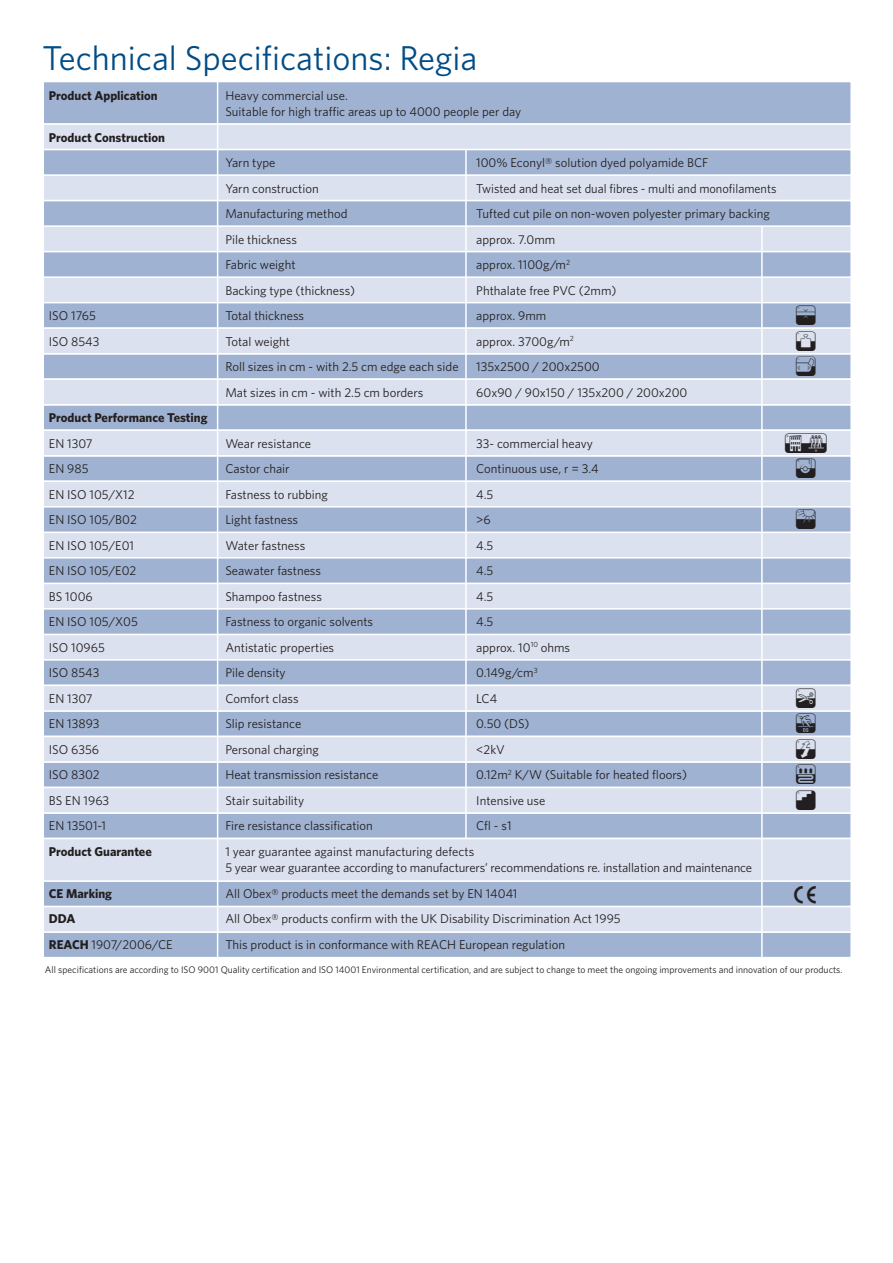
<style>
.page{position:relative;width:893px;height:1263px;background:#fff}
.page>*{position:absolute;margin:0;border:0;box-sizing:border-box;transform-origin:0 0}
.Blaa_overskrift{font:34.5px "Whitney";color:#004c86}
.t1{font:12.75px/16.5px "Whitney";color:#231f20}
.t2{font:700 12.75px "Whitney";color:#231f20}
.t3{font:9.6px "Whitney";color:#231f20}
.s1{font-weight:700}
</style>
<div class="page">
<div style="left:43px;top:81px;width:809px;height:44px;background:#9fb2d1;border:2px solid #fff"></div>
<div style="left:43px;top:123px;width:809px;height:27px;background:#dbe1ee;border:2px solid #fff"></div>
<div style="left:43px;top:174px;width:809px;height:27px;background:#dbe1ee"></div>
<div style="left:43px;top:225px;width:809px;height:27px;background:#dbe1ee"></div>
<div style="left:43px;top:276px;width:809px;height:27px;background:#dbe1ee"></div>
<div style="left:43px;top:149px;width:809px;height:27px;background:#9fb2d1;border:2px solid #fff"></div>
<div style="left:43px;top:200px;width:809px;height:27px;background:#9fb2d1;border:2px solid #fff"></div>
<div style="left:43px;top:251px;width:809px;height:27px;background:#9fb2d1;border:2px solid #fff"></div>
<div style="left:43px;top:302px;width:809px;height:27px;background:#9fb2d1;border:2px solid #fff"></div>
<div style="left:43px;top:353px;width:809px;height:27px;background:#9fb2d1;border:2px solid #fff"></div>
<div style="left:43px;top:404px;width:809px;height:27px;background:#9fb2d1;border:2px solid #fff"></div>
<div style="left:43px;top:455px;width:809px;height:27px;background:#9fb2d1;border:2px solid #fff"></div>
<div style="left:43px;top:327px;width:809px;height:27px;background:#dbe1ee;border:2px solid #fff"></div>
<div style="left:43px;top:378px;width:809px;height:27px;background:#dbe1ee;border:2px solid #fff"></div>
<div style="left:43px;top:429px;width:809px;height:27px;background:#dbe1ee;border:2px solid #fff"></div>
<div style="left:43px;top:481px;width:809px;height:27px;background:#dbe1ee;border:2px solid #fff"></div>
<div style="left:43px;top:532px;width:809px;height:27px;background:#dbe1ee"></div>
<div style="left:43px;top:583px;width:809px;height:27px;background:#dbe1ee"></div>
<div style="left:43px;top:634px;width:809px;height:27px;background:#dbe1ee"></div>
<div style="left:43px;top:506px;width:809px;height:27px;background:#9fb2d1;border:2px solid #fff"></div>
<div style="left:43px;top:557px;width:809px;height:27px;background:#9fb2d1;border:2px solid #fff"></div>
<div style="left:43px;top:608px;width:809px;height:27px;background:#9fb2d1;border:2px solid #fff"></div>
<div style="left:43px;top:659px;width:809px;height:27px;background:#9fb2d1;border:2px solid #fff"></div>
<div style="left:43px;top:710px;width:809px;height:27px;background:#9fb2d1;border:2px solid #fff"></div>
<div style="left:43px;top:761px;width:809px;height:27px;background:#9fb2d1;border:2px solid #fff"></div>
<div style="left:43px;top:812px;width:809px;height:27px;background:#9fb2d1;border:2px solid #fff"></div>
<div style="left:43px;top:685px;width:809px;height:27px;background:#dbe1ee;border:2px solid #fff"></div>
<div style="left:43px;top:736px;width:809px;height:27px;background:#dbe1ee;border:2px solid #fff"></div>
<div style="left:43px;top:787px;width:809px;height:27px;background:#dbe1ee;border:2px solid #fff"></div>
<div style="left:43px;top:880px;width:809px;height:27px;background:#9fb2d1"></div>
<div style="left:43px;top:931px;width:809px;height:27px;background:#9fb2d1;border:2px solid #fff"></div>
<div style="left:43px;top:906px;width:809px;height:27px;background:#dbe1ee;border:2px solid #fff"></div>
<div style="left:43px;top:838px;width:809px;height:44px;background:#dbe1ee;border:2px solid #fff"></div>
<hr style="left:217px;top:81px;width:1px;height:876px;background:#fff">
<hr style="left:465px;top:150px;width:2px;height:688px;background:#fff">
<hr style="left:761px;top:226px;width:2px;height:731px;background:#fff">
<p class="Blaa_overskrift" style="left:43px;top:35px;width:436px">Technical Specifications: Regia</p>
<p class="t2" style="left:49px;top:87px;width:110px">Product Application</p>
<p class="t1" style="left:225px;top:86px;width:297px">Heavy commercial use.<br>Suitable for high traffic areas up to 4000 people per day</p>
<p class="t2" style="left:49px;top:129px;width:118px">Product Construction</p>
<p class="t1" style="left:225px;top:154px;width:52px">Yarn type</p>
<p class="t1" style="left:476px;top:154px;width:234px">100% Econyl® solution dyed polyamide BCF</p>
<p class="t1" style="left:225px;top:179px;width:95px">Yarn construction</p>
<p class="t1" style="left:476px;top:179px;width:302px">Twisted and heat set dual fibres - multi and monofilaments</p>
<p class="t1" style="left:225px;top:205px;width:124px">Manufacturing method</p>
<p class="t1" style="left:476px;top:205px;width:295px">Tufted cut pile on non-woven polyester primary backing</p>
<p class="t1" style="left:225px;top:230px;width:73px">Pile thickness</p>
<p class="t1" style="left:476px;top:230px;width:80px">approx. 7.0mm</p>
<p class="t1" style="left:225px;top:256px;width:72px">Fabric weight</p>
<p class="t1" style="left:476px;top:256px;width:95px">approx. 1100g/m<sup>2</sup></p>
<p class="t1" style="left:225px;top:281px;width:131px">Backing type (thickness)</p>
<p class="t1" style="left:476px;top:281px;width:142px">Phthalate free PVC (2mm)</p>
<p class="t1" style="left:49px;top:307px;width:49px">ISO 1765</p>
<p class="t1" style="left:225px;top:307px;width:80px">Total thickness</p>
<p class="t1" style="left:476px;top:307px;width:72px">approx. 9mm</p>
<p class="t1" style="left:49px;top:332px;width:52px">ISO 8543</p>
<p class="t1" style="left:225px;top:332px;width:66px">Total weight</p>
<p class="t1" style="left:476px;top:332px;width:99px">approx. 3700g/m<sup>2</sup></p>
<p class="t1" style="left:225px;top:358px;width:235px">Roll sizes in cm - with 2.5 cm edge each side</p>
<p class="t1" style="left:476px;top:358px;width:125px">135x2500 / 200x2500</p>
<p class="t1" style="left:225px;top:383px;width:200px">Mat sizes in cm - with 2.5 cm borders</p>
<p class="t1" style="left:476px;top:383px;width:213px">60x90 / 90x150 / 135x200 / 200x200</p>
<p class="t2" style="left:49px;top:409px;width:160px">Product Performance Testing</p>
<p class="t1" style="left:49px;top:434px;width:45px">EN 1307</p>
<p class="t1" style="left:49px;top:460px;width:41px">EN 985</p>
<p class="t1" style="left:476px;top:434px;width:118px">33- commercial heavy</p>
<p class="t1" style="left:476px;top:460px;width:124px">Continuous use, r = 3.4</p>
<p class="t1" style="left:225px;top:434px;width:87px">Wear resistance</p>
<p class="t1" style="left:225px;top:460px;width:66px">Castor chair</p>
<p class="t1" style="left:49px;top:485px;width:87px">EN ISO 105/X12</p>
<p class="t1" style="left:225px;top:485px;width:104px">Fastness to rubbing</p>
<p class="t1" style="left:476px;top:485px;width:19px">4.5</p>
<p class="t1" style="left:49px;top:511px;width:89px">EN ISO 105/B02</p>
<p class="t1" style="left:225px;top:511px;width:74px">Light fastness</p>
<p class="t1" style="left:476px;top:511px;width:16px">&gt;6</p>
<p class="t1" style="left:49px;top:536px;width:87px">EN ISO 105/E01</p>
<p class="t1" style="left:225px;top:536px;width:81px">Water fastness</p>
<p class="t1" style="left:476px;top:536px;width:19px">4.5</p>
<p class="t1" style="left:49px;top:562px;width:89px">EN ISO 105/E02</p>
<p class="t1" style="left:225px;top:562px;width:97px">Seawater fastness</p>
<p class="t1" style="left:476px;top:562px;width:19px">4.5</p>
<p class="t1" style="left:49px;top:587px;width:45px">BS 1006</p>
<p class="t1" style="left:225px;top:587px;width:98px">Shampoo fastness</p>
<p class="t1" style="left:476px;top:587px;width:19px">4.5</p>
<p class="t1" style="left:49px;top:613px;width:90px">EN ISO 105/X05</p>
<p class="t1" style="left:225px;top:613px;width:149px">Fastness to organic solvents</p>
<p class="t1" style="left:476px;top:613px;width:19px">4.5</p>
<p class="t1" style="left:49px;top:638px;width:57px">ISO 10965</p>
<p class="t1" style="left:225px;top:638px;width:110px">Antistatic properties</p>
<p class="t1" style="left:476px;top:638px;width:95px">approx. 10<sup>10</sup> ohms</p>
<p class="t1" style="left:49px;top:664px;width:52px">ISO 8543</p>
<p class="t1" style="left:225px;top:664px;width:62px">Pile density</p>
<p class="t1" style="left:476px;top:664px;width:63px">0.149g/cm<sup>3</sup></p>
<p class="t1" style="left:49px;top:689px;width:45px">EN 1307</p>
<p class="t1" style="left:225px;top:689px;width:75px">Comfort class</p>
<p class="t1" style="left:476px;top:689px;width:23px">LC4</p>
<p class="t1" style="left:49px;top:715px;width:52px">EN 13893</p>
<p class="t1" style="left:225px;top:715px;width:77px">Slip resistance</p>
<p class="t1" style="left:476px;top:715px;width:55px">0.50 (DS)</p>
<p class="t1" style="left:49px;top:740px;width:52px">ISO 6356</p>
<p class="t1" style="left:225px;top:740px;width:95px">Personal charging</p>
<p class="t1" style="left:476px;top:740px;width:30px">&lt;2kV</p>
<p class="t1" style="left:49px;top:766px;width:52px">ISO 8302</p>
<p class="t1" style="left:225px;top:766px;width:154px">Heat transmission resistance</p>
<p class="t1" style="left:476px;top:766px;width:212px">0.12m<sup>2</sup> K/W (Suitable for heated floors)</p>
<p class="t1" style="left:49px;top:791px;width:62px">BS EN 1963</p>
<p class="t1" style="left:225px;top:791px;width:80px">Stair suitability</p>
<p class="t1" style="left:476px;top:791px;width:71px">Intensive use</p>
<p class="t1" style="left:49px;top:817px;width:59px">EN 13501-1</p>
<p class="t1" style="left:225px;top:817px;width:149px">Fire resistance classification</p>
<p class="t1" style="left:476px;top:817px;width:37px">Cfl - s1</p>
<p class="t2" style="left:49px;top:843px;width:104px">Product Guarantee</p>
<p class="t1" style="left:225px;top:842px;width:250px">1 year guarantee against manufacturing defects</p>
<p class="t1" style="left:225px;top:859px;width:528px">5 year wear guarantee according to manufacturers’ recommendations re. installation and maintenance</p>
<p class="t2" style="left:49px;top:885px;width:65px">CE Marking</p>
<p class="t1" style="left:225px;top:884px;width:294px">All Obex® products meet the demands set by EN 14041</p>
<p class="t2" style="left:49px;top:910px;width:28px">DDA</p>
<p class="t1" style="left:225px;top:910px;width:397px">All Obex® products confirm with the UK Disability Discrimination Act 1995</p>
<p class="t1" style="left:49px;top:936px;width:125px"><span class="s1">REACH</span> 1907/2006/CE</p>
<p class="t1" style="left:225px;top:936px;width:341px">This product is in conformance with REACH European regulation</p>
<p class="t3" style="left:45px;top:963px;width:799px">All specifications are according to ISO 9001 Quality certification and ISO 14001 Environmental certification, and are subject to change to meet the ongoing improvements and innovation of our products.</p>
</div>
